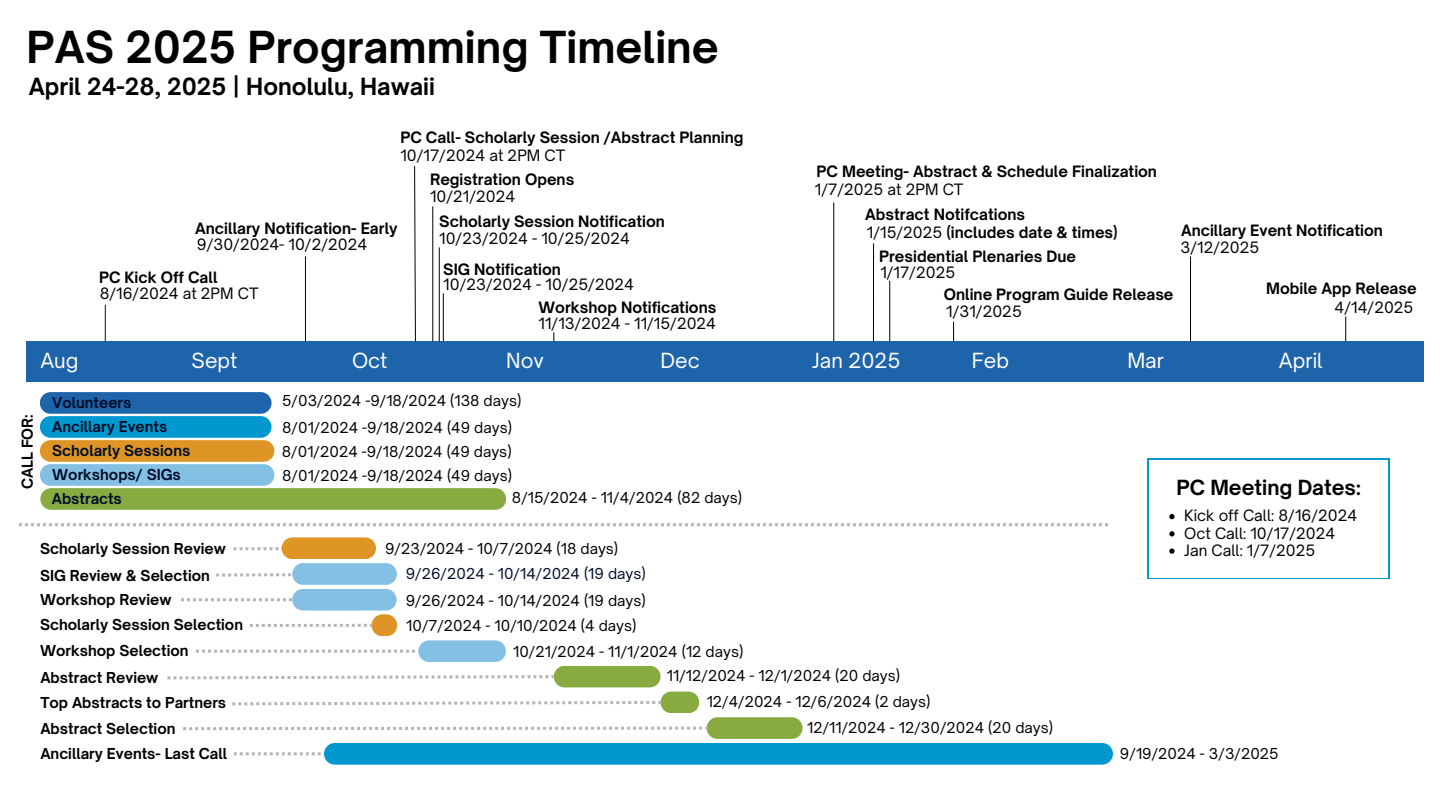
<style>
.page{position:relative;width:1440px;height:810px;background:#fff}
.page>*{position:absolute;margin:0;border:0;box-sizing:border-box;transform-origin:0 0}
.t1{font:700 42.3px "Open Sauce One";color:#000}
.t2{font:700 22.7px "Open Sauce One";color:#000}
.t3{font:20px "Open Sauce One";color:#fff}
.t4{font:700 20px "Open Sauce One";color:#000}
.t5{font:700 15px "Open Sauce One";color:#000}
.t6{font:15px "Open Sauce One";color:#000}
.t7{font:14.4px "Open Sauce One";color:#000}
.t8{font:700 14.4px "Open Sauce One";color:#000}
.t9{font:700 14.4px "Open Sauce One";color:#000e2a}
.t10{font:14.4px "Open Sauce One";color:#000e2a}
.s1{font-weight:400}
</style>
<div class="page">
<div style="left:1147px;top:459px;width:243px;height:120px;background:linear-gradient(to right,#fff,#fff)"></div>
<div style="left:1149px;top:460px;width:239px;height:117px;background:#fff"></div>
<svg style="left:1169px;top:514px;width:6px;height:5px"></svg>
<svg style="left:1169px;top:531px;width:6px;height:5px"></svg>
<svg style="left:1169px;top:548px;width:6px;height:6px"></svg>
<div style="left:27px;top:341px;width:155px;height:41px;background:#1d64ab"></div>
<div style="left:182px;top:341px;width:155px;height:41px;background:#1d64ab"></div>
<div style="left:337px;top:341px;width:155px;height:41px;background:#1d64ab"></div>
<div style="left:492px;top:341px;width:155px;height:41px;background:#1d64ab"></div>
<div style="left:647px;top:341px;width:156px;height:41px;background:#1d64ab"></div>
<div style="left:803px;top:341px;width:155px;height:41px;background:#1d64ab"></div>
<div style="left:958px;top:341px;width:155px;height:41px;background:#1d64ab"></div>
<div style="left:1113px;top:341px;width:155px;height:41px;background:#1d64ab"></div>
<div style="left:1268px;top:341px;width:155px;height:41px;background:#1d64ab"></div>
<svg style="left:40px;top:392px;width:466px;height:118px"></svg>
<svg style="left:19px;top:523px;width:1089px;height:3px"></svg>
<hr style="left:105px;top:305px;width:1px;height:36px;background:#000e2a">
<hr style="left:305px;top:256px;width:1px;height:85px;background:#000">
<hr style="left:439px;top:247px;width:1px;height:94px;background:#000">
<svg style="left:414px;top:165px;width:2px;height:177px"></svg>
<hr style="left:443px;top:293px;width:1px;height:48px;background:#000">
<hr style="left:833px;top:202px;width:1px;height:139px;background:#000">
<hr style="left:873px;top:243px;width:1px;height:98px;background:#000">
<hr style="left:889px;top:281px;width:1px;height:60px;background:#000">
<svg style="left:953px;top:322px;width:1px;height:19px"></svg>
<hr style="left:1190px;top:256px;width:1px;height:85px;background:#000">
<svg style="left:167px;top:537px;width:946px;height:228px"></svg>
<hr style="left:432px;top:206px;width:1px;height:135px;background:#000">
<svg style="left:1345px;top:317px;width:1px;height:24px"></svg>
<h1 class="t1" style="left:27px;top:20px;width:694px">PAS 2025 Programming Timeline</h1>
<h2 class="t2" style="left:29px;top:72px;width:408px">April 24-28, 2025 | Honolulu, Hawaii</h2>
<p class="t5" style="left:400px;top:128px;width:345px">PC Call- Scholarly Session /Abstract Planning</p>
<h6 class="t6" style="left:400px;top:146px;width:166px">10/17/2024 at 2PM CT</h6>
<p class="t5" style="left:195px;top:219px;width:204px">Ancillary Notification- Early</p>
<h6 class="t6" style="left:197px;top:235px;width:172px">9/30/2024- 10/2/2024</h6>
<h6 class="t5" style="left:99px;top:268px;width:120px">PC Kick Off Call</h6>
<p class="t6" style="left:100px;top:284px;width:161px">8/16/2024 at 2PM CT</p>
<h6 class="t5" style="left:430px;top:170px;width:146px">Registration Opens</h6>
<p class="t6" style="left:430px;top:187px;width:87px">10/21/2024</p>
<p class="t5" style="left:439px;top:212px;width:227px">Scholarly Session Notification</p>
<h3 class="t6" style="left:439px;top:229px;width:192px">10/23/2024 - 10/25/2024</h3>
<p class="t5" style="left:443px;top:260px;width:119px">SIG Notification</p>
<p class="t6" style="left:443px;top:275px;width:192px">10/23/2024 - 10/25/2024</p>
<p class="t5" style="left:539px;top:298px;width:179px">Workshop Notifications</p>
<h6 class="t6" style="left:539px;top:314px;width:179px">11/13/2024 - 11/15/2024</h6>
<h6 class="t5" style="left:817px;top:162px;width:342px">PC Meeting- Abstract &amp; Schedule Finalization</h6>
<h6 class="t6" style="left:815px;top:180px;width:150px">1/7/2025 at 2PM CT</h6>
<h6 class="t5" style="left:865px;top:205px;width:162px">Abstract Notifcations</h6>
<p class="t5" style="left:867px;top:223px;width:252px"><span class="s1">1/15/2025</span> (includes date &amp; times)</p>
<p class="t5" style="left:879px;top:247px;width:198px">Presidential Plenaries Due</p>
<p class="t6" style="left:880px;top:263px;width:76px">1/17/2025</p>
<h6 class="t5" style="left:944px;top:285px;width:231px">Online Program Guide Release</h6>
<p class="t6" style="left:946px;top:302px;width:77px">1/31/2025</p>
<p class="t5" style="left:1181px;top:221px;width:203px">Ancillary Event Notification</p>
<h6 class="t6" style="left:1181px;top:238px;width:80px">3/12/2025</h6>
<p class="t5" style="left:1266px;top:279px;width:152px">Mobile App Release</p>
<h6 class="t6" style="left:1335px;top:298px;width:80px">4/14/2025</h6>
<h6 class="t3" style="left:40px;top:348px;width:40px">Aug</h6>
<h6 class="t3" style="left:192px;top:348px;width:47px">Sept</h6>
<p class="t3" style="left:352px;top:348px;width:37px">Oct</p>
<p class="t3" style="left:506px;top:348px;width:39px">Nov</p>
<h6 class="t3" style="left:661px;top:348px;width:41px">Dec</h6>
<h6 class="t3" style="left:812px;top:348px;width:90px">Jan 2025</h6>
<p class="t3" style="left:972px;top:348px;width:39px">Feb</p>
<p class="t3" style="left:1127px;top:348px;width:38px">Mar</p>
<h6 class="t3" style="left:1279px;top:348px;width:45px">April</h6>
<p class="t9" style="left:52px;top:394px;width:81px">Volunteers</p>
<h4 class="t7" style="left:282px;top:392px;width:241px">5/03/2024 -9/18/2024 (138 days)</h4>
<h4 class="t9" style="left:52px;top:418px;width:117px">Ancillary Events</h4>
<h4 class="t9" style="left:52px;top:442px;width:140px">Scholarly Sessions</h4>
<h4 class="t9" style="left:52px;top:466px;width:130px">Workshops/ SIGs</h4>
<h4 class="t9" style="left:52px;top:490px;width:72px">Abstracts</h4>
<p class="t8" style="left:18px;top:489px;width:76px;rotate:-90deg">CALL FOR:</p>
<h6 class="t7" style="left:282px;top:418px;width:231px">8/01/2024 -9/18/2024 (49 days)</h6>
<p class="t7" style="left:282px;top:442px;width:231px">8/01/2024 -9/18/2024 (49 days)</p>
<h6 class="t7" style="left:282px;top:466px;width:231px">8/01/2024 -9/18/2024 (49 days)</h6>
<h6 class="t4" style="left:1176px;top:475px;width:186px">PC Meeting Dates:</h6>
<p class="t6" style="left:1184px;top:506px;width:175px">Kick off Call: 8/16/2024</p>
<h6 class="t6" style="left:1184px;top:524px;width:152px">Oct Call: 10/17/2024</h6>
<p class="t6" style="left:1184px;top:541px;width:132px">Jan Call: 1/7/2025</p>
<h6 class="t7" style="left:512px;top:489px;width:232px">8/15/2024 - 11/4/2024 (82 days)</h6>
<p class="t8" style="left:40px;top:539px;width:187px">Scholarly Session Review</p>
<p class="t7" style="left:385px;top:540px;width:235px">9/23/2024 - 10/7/2024 (18 days)</p>
<p class="t8" style="left:40px;top:566px;width:171px">SIG Review &amp; Selection</p>
<h6 class="t10" style="left:406px;top:565px;width:242px">9/26/2024 - 10/14/2024 (19 days)</h6>
<h6 class="t8" style="left:40px;top:591px;width:133px">Workshop Review</h6>
<h6 class="t7" style="left:406px;top:592px;width:242px">9/26/2024 - 10/14/2024 (19 days)</h6>
<p class="t8" style="left:40px;top:616px;width:204px">Scholarly Session Selection</p>
<p class="t7" style="left:406px;top:616px;width:232px">10/7/2024 - 10/10/2024 (4 days)</p>
<h4 class="t8" style="left:40px;top:642px;width:150px">Workshop Selection</h4>
<h4 class="t7" style="left:513px;top:642px;width:232px">10/21/2024 - 11/1/2024 (12 days)</h4>
<h4 class="t8" style="left:40px;top:669px;width:120px">Abstract Review</h4>
<h4 class="t7" style="left:667px;top:666px;width:235px">11/12/2024 - 12/1/2024 (20 days)</h4>
<h5 class="t8" style="left:40px;top:694px;width:187px">Top Abstracts to Partners</h5>
<h6 class="t7" style="left:707px;top:693px;width:225px">12/4/2024 - 12/6/2024 (2 days)</h6>
<p class="t8" style="left:40px;top:719px;width:137px">Abstract Selection</p>
<h6 class="t7" style="left:807px;top:719px;width:247px">12/11/2024 - 12/30/2024 (20 days)</h6>
<h6 class="t8" style="left:40px;top:745px;width:188px">Ancillary Events- Last Call</h6>
<p class="t7" style="left:1120px;top:744px;width:160px">9/19/2024 - 3/3/2025</p>
</div>
